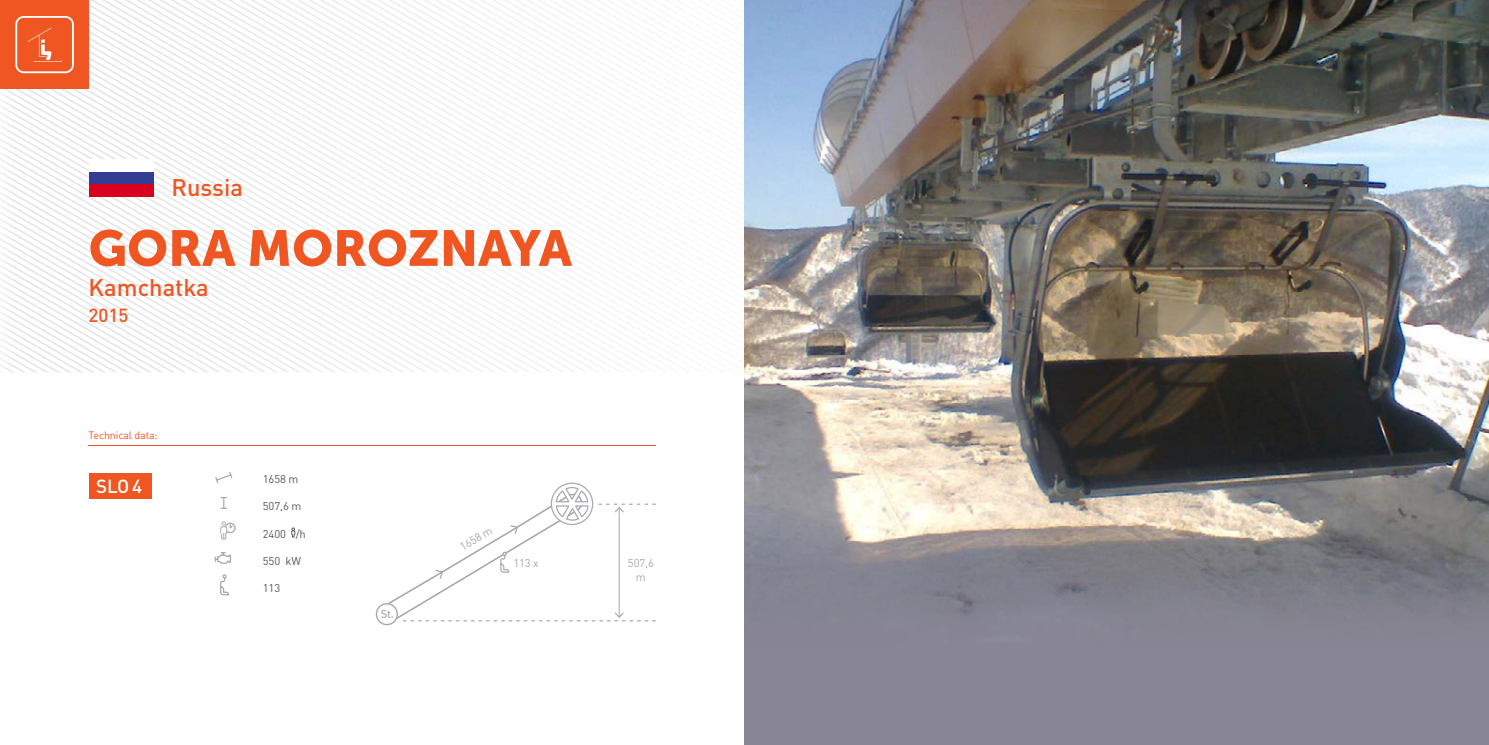
<style>
.page{position:relative;width:1489px;height:745px;background:#fff}
.page>*{position:absolute;margin:0;border:0;box-sizing:border-box;transform-origin:0 0}
.t1{font:50px "Museo Sans 900";color:#f05622}
.t2{font:500 23.75px "DIN Pro";color:#f05622}
.t3{font:500 18.75px "DIN Pro";color:#f05622}
.t4{font:500 18.75px "DIN Pro";color:#fff}
.t5{font:11.25px "DIN Pro";letter-spacing:-.01em;color:#58595b}
.t6{font:11.25px/13.5px "DIN Pro";letter-spacing:-.01em;color:#a7a9ac;text-align:center}
.t7{font:500 11.25px "DIN Pro";color:#a7a9ac}
.t8{font:10.62px "DIN Pro";letter-spacing:-.01em;color:#f05622}
</style>
<div class="page">
<svg style="left:0;top:361px;width:567px;height:11px"></svg>
<svg style="left:0;top:347px;width:567px;height:14px"></svg>
<svg style="left:0;top:334px;width:566px;height:13px"></svg>
<svg style="left:0;top:321px;width:567px;height:13px"></svg>
<svg style="left:0;top:308px;width:567px;height:13px"></svg>
<svg style="left:0;top:294px;width:567px;height:14px"></svg>
<svg style="left:0;top:281px;width:567px;height:13px"></svg>
<svg style="left:0;top:268px;width:567px;height:13px"></svg>
<svg style="left:0;top:255px;width:567px;height:13px"></svg>
<svg style="left:0;top:241px;width:567px;height:14px"></svg>
<svg style="left:0;top:228px;width:567px;height:13px"></svg>
<svg style="left:0;top:215px;width:567px;height:13px"></svg>
<svg style="left:0;top:202px;width:567px;height:13px"></svg>
<svg style="left:0;top:188px;width:567px;height:14px"></svg>
<svg style="left:0;top:175px;width:567px;height:13px"></svg>
<svg style="left:0;top:162px;width:567px;height:13px"></svg>
<svg style="left:0;top:149px;width:567px;height:13px"></svg>
<svg style="left:0;top:135px;width:567px;height:14px"></svg>
<svg style="left:0;top:122px;width:567px;height:13px"></svg>
<svg style="left:0;top:109px;width:567px;height:13px"></svg>
<svg style="left:0;top:96px;width:567px;height:13px"></svg>
<svg style="left:0;top:82px;width:567px;height:14px"></svg>
<svg style="left:89px;top:73px;width:478px;height:9px"></svg>
<svg style="left:221px;top:497px;width:5px;height:11px"></svg>
<svg style="left:215px;top:472px;width:18px;height:11px"></svg>
<svg style="left:214px;top:552px;width:17px;height:12px"></svg>
<svg style="left:220px;top:521px;width:16px;height:18px"></svg>
<svg style="left:220px;top:574px;width:10px;height:21px"></svg>
<div style="left:89px;top:472px;width:63px;height:26px;background:#f05622"></div>
<svg style="left:375px;top:482px;width:280px;height:143px"></svg>
<svg style="left:291px;top:527px;width:5px;height:11px"></svg>
<div style="left:89px;top:159px;width:64px;height:13px;background:#fff"></div>
<div style="left:89px;top:172px;width:64px;height:13px;background:#333d94"></div>
<div style="left:89px;top:185px;width:64px;height:12px;background:#d9001f"></div>
<div style="left:744px;top:0;width:744px;height:744px;background:#888694"></div>
<img style="left:744px;top:0;width:744px;height:615px">
<div style="left:0;top:0;width:89px;height:89px;background:#f05622"></div>
<hr style="left:89px;top:445px;width:567px;height:1px;background:#f05622">
<svg style="left:15px;top:0;width:552px;height:73px"></svg>
<h2 class="t2" style="left:171px;top:168px;width:73px">Russia</h2>
<h1 class="t1" style="left:89px;top:220px;width:384px">GORA MOROZNAYA</h1>
<h2 class="t2" style="left:89px;top:268px;width:122px">Kamchatka</h2>
<h3 class="t3" style="left:89px;top:300px;width:41px">2015</h3>
<p class="t8" style="left:89px;top:426px;width:71px">Technical data:</p>
<h3 class="t4" style="left:96px;top:470px;width:47px">SLO 4</h3>
<p class="t5" style="left:263px;top:470px;width:37px">1658 m</p>
<p class="t5" style="left:263px;top:497px;width:40px">507,6 m</p>
<p class="t5" style="left:263px;top:524px;width:45px">2400 /h</p>
<p class="t5" style="left:263px;top:551px;width:40px">550 kW</p>
<p class="t5" style="left:263px;top:578px;width:19px">113</p>
<p class="t7" style="left:380px;top:604px;width:15px">St.</p>
<p class="t6" style="left:456px;top:540px;width:37px;rotate:-31deg">1658 m</p>
<p class="t6" style="left:513px;top:554px;width:27px">113 x</p>
<p class="t6" style="left:628px;top:554px;width:28px">507,6 m</p>
</div>
